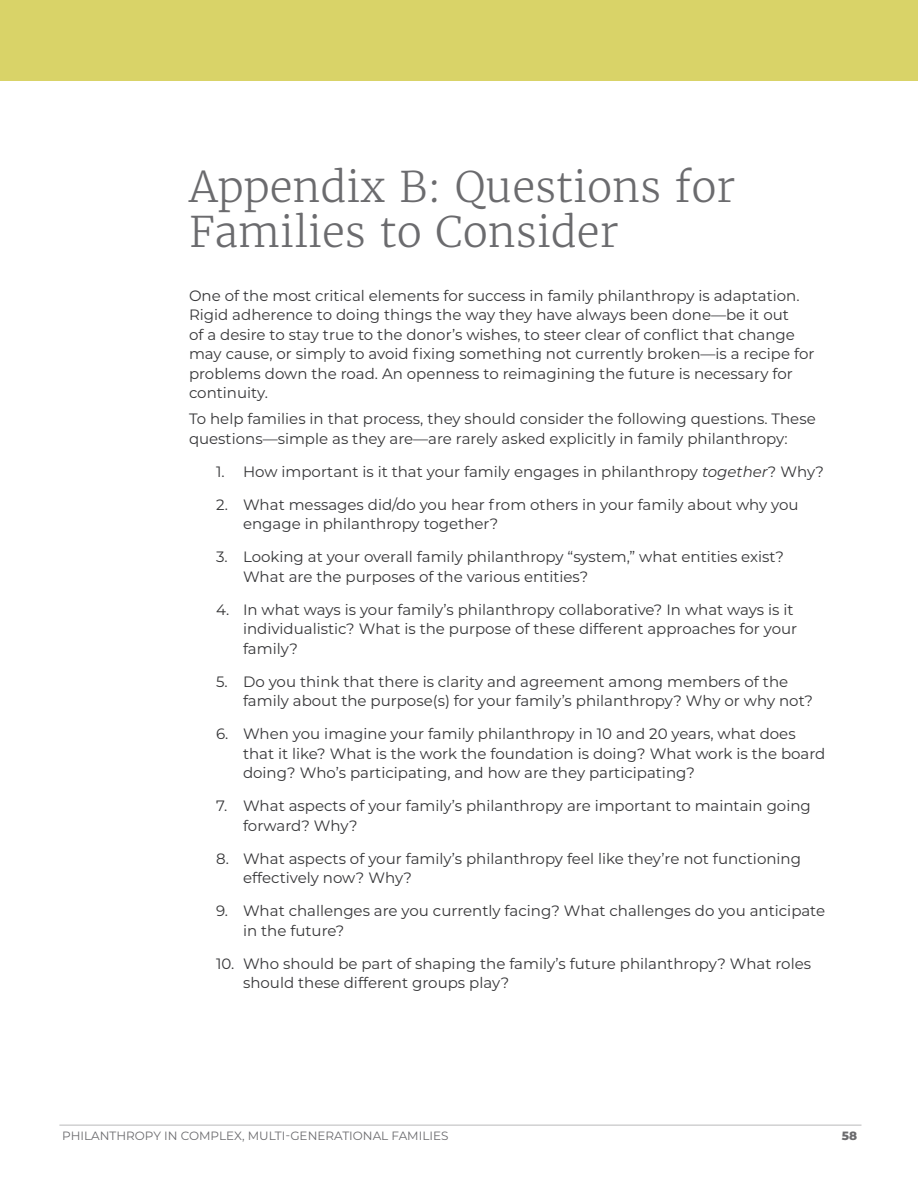
<style>
.page{position:relative;width:918px;height:1188px;background:#fff}
.page>*{position:absolute;margin:0;border:0;box-sizing:border-box;transform-origin:0 0}
.t1{font:300 42px/45px "Merriweather";color:#6b6b6e}
.Normal_rtf_1{font:15px/19.5px "Montserrat";color:#363638}
.t2{font:12px "Montserrat";color:#6b6b6e}
.t3{font:800 12px "Montserrat";color:#6b6b6e}
.s1{font-style:italic}
</style>
<div class="page">
<hr style="left:59px;top:1125px;width:803px;height:1px;background:#b9b9bb">
<div style="left:0;top:0;width:918px;height:81px;background:#d9d368"></div>
<p class="t1" style="left:189px;top:165px;width:548px">Appendix B: Questions for<br>Families to Consider</p>
<p class="Normal_rtf_1" style="left:189px;top:285px;width:627px">One of the most critical elements for success in family philanthropy is adaptation.<br>Rigid adherence to doing things the way they have always been done—be it out<br>of a desire to stay true to the donor’s wishes, to steer clear of conflict that change may cause, or simply to avoid fixing something not currently broken—is a recipe for problems down the road. An openness to reimagining the future is necessary for continuity.</p>
<p class="Normal_rtf_1" style="left:189px;top:409px;width:628px">To help families in that process, they should consider the following questions. These questions—simple as they are—are rarely asked explicitly in family philanthropy:</p>
<p class="Normal_rtf_1" style="left:216px;top:461px;width:610px">1. How important is it that your family engages in philanthropy <span class="s1">together</span>? Why?</p>
<p class="Normal_rtf_1" style="left:243px;top:494px;width:557px;text-indent:-27px">2. What messages did/do you hear from others in your family about why you engage in philanthropy together?</p>
<p class="Normal_rtf_1" style="left:243px;top:547px;width:542px;text-indent:-27px">3. Looking at your overall family philanthropy “system,” what entities exist?<br>What are the purposes of the various entities?</p>
<p class="Normal_rtf_1" style="left:243px;top:599px;width:556px;text-indent:-27px">4. In what ways is your family’s philanthropy collaborative? In what ways is it individualistic? What is the purpose of these different approaches for your family?</p>
<p class="Normal_rtf_1" style="left:243px;top:671px;width:572px;text-indent:-27px">5. Do you think that there is clarity and agreement among members of the family about the purpose(s) for your family’s philanthropy? Why or why not?</p>
<p class="Normal_rtf_1" style="left:243px;top:724px;width:584px;text-indent:-27px">6. When you imagine your family philanthropy in 10 and 20 years, what does that it like? What is the work the foundation is doing? What work is the board doing? Who’s participating, and how are they participating?</p>
<p class="Normal_rtf_1" style="left:243px;top:796px;width:569px;text-indent:-27px">7. What aspects of your family’s philanthropy are important to maintain going forward? Why?</p>
<p class="Normal_rtf_1" style="left:243px;top:848px;width:560px;text-indent:-27px">8. What aspects of your family’s philanthropy feel like they’re not functioning effectively now? Why?</p>
<p class="Normal_rtf_1" style="left:243px;top:901px;width:584px;text-indent:-27px">9. What challenges are you currently facing? What challenges do you anticipate in the future?</p>
<p class="Normal_rtf_1" style="left:243px;top:953px;width:570px;text-indent:-27px">10. Who should be part of shaping the family’s future philanthropy? What roles should these different groups play?</p>
<p class="t2" style="left:62px;top:1128px;width:388px">PHILANTHROPY IN COMPLEX, MULTI-GENERATIONAL FAMILIES</p>
<p class="t3" style="left:842px;top:1127px;width:17px">58</p>
</div>
